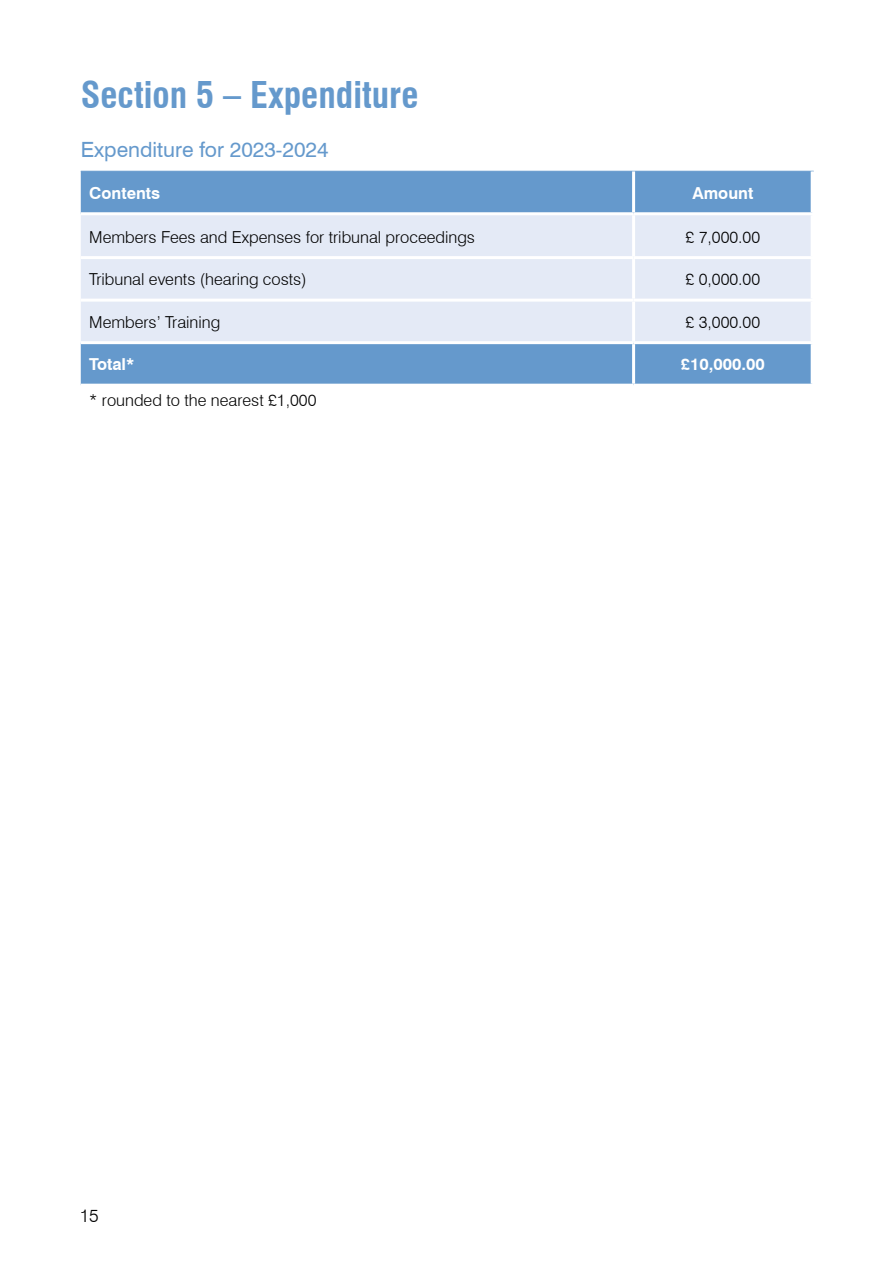
<style>
.page{position:relative;width:893px;height:1263px;background:#fff}
.page>*{position:absolute;margin:0;border:0;box-sizing:border-box;transform-origin:0 0}
.H1_Heading{font:700 condensed 36px "Swiss 721 BT";color:#6599cc}
.H2_Sub_Heading{font:21px "Swiss 721 BT";color:#6599cc}
.t1{font:300 18px "Swiss 721 BT";color:#000}
.Table_Text{font:300 16.5px "Swiss 721 BT";color:#000}
.Table_Text_Centred{font:300 16.5px "Swiss 721 BT";color:#000}
.Table_Text_Centred-2{font:700 16.5px "Swiss 721 BT";color:#fff}
.Table_Heading{font:700 16.5px "Swiss 721 BT";color:#fff}
.Table_Heading_Centred{font:700 16.5px "Swiss 721 BT";color:#fff}
.Table_Text-2{font:700 16.5px "Swiss 721 BT";color:#fff}
</style>
<div class="page">
<div style="left:81px;top:172px;width:730px;height:212px;background:#6599cc"></div>
<div style="left:81px;top:215px;width:730px;height:126px;background:#e4eaf6"></div>
<hr style="left:81px;top:171px;width:553px;height:1px;background:#6599cc">
<hr style="left:634px;top:171px;width:180px;height:1px;background:#6599cc">
<hr style="left:632px;top:215px;width:3px;height:41px;background:#fff">
<hr style="left:81px;top:256px;width:553px;height:3px;background:#fff">
<hr style="left:634px;top:256px;width:180px;height:3px;background:#fff">
<hr style="left:632px;top:259px;width:3px;height:40px;background:#fff">
<hr style="left:81px;top:299px;width:553px;height:3px;background:#fff">
<hr style="left:634px;top:299px;width:180px;height:3px;background:#fff">
<hr style="left:632px;top:302px;width:3px;height:39px;background:#fff">
<hr style="left:81px;top:341px;width:553px;height:3px;background:#fff">
<hr style="left:634px;top:341px;width:180px;height:3px;background:#fff">
<hr style="left:632px;top:344px;width:3px;height:40px;background:#fff">
<hr style="left:632px;top:171px;width:3px;height:41px;background:#fff">
<hr style="left:811px;top:171px;width:3px;height:41px;background:#fff">
<hr style="left:81px;top:212px;width:553px;height:3px;background:#fff">
<hr style="left:634px;top:212px;width:180px;height:3px;background:#fff">
<h1 class="H1_Heading" style="left:81px;top:73px;width:339px">Section 5 – Expenditure</h1>
<h2 class="H2_Sub_Heading" style="left:81px;top:136px;width:249px">Expenditure for 2023-2024</h2>
<p class="Table_Heading" style="left:89px;top:183px;width:72px">Contents</p>
<p class="Table_Heading_Centred" style="left:692px;top:183px;width:62px">Amount</p>
<p class="Table_Text" style="left:89px;top:227px;width:387px">Members Fees and Expenses for tribunal proceedings</p>
<p class="Table_Text_Centred" style="left:686px;top:227px;width:76px">£ 7,000.00</p>
<p class="Table_Text" style="left:89px;top:269px;width:219px">Tribunal events (hearing costs)</p>
<p class="Table_Text_Centred" style="left:686px;top:269px;width:76px">£ 0,000.00</p>
<p class="Table_Text" style="left:89px;top:312px;width:133px">Members’ Training</p>
<p class="Table_Text_Centred" style="left:686px;top:312px;width:76px">£ 3,000.00</p>
<p class="Table_Text-2" style="left:89px;top:354px;width:47px">Total*</p>
<p class="Table_Text_Centred-2" style="left:681px;top:354px;width:86px">£10,000.00</p>
<p class="Table_Text" style="left:89px;top:390px;width:229px">* rounded to the nearest £1,000</p>
<p class="t1" style="left:80px;top:1205px;width:21px">15</p>
</div>
